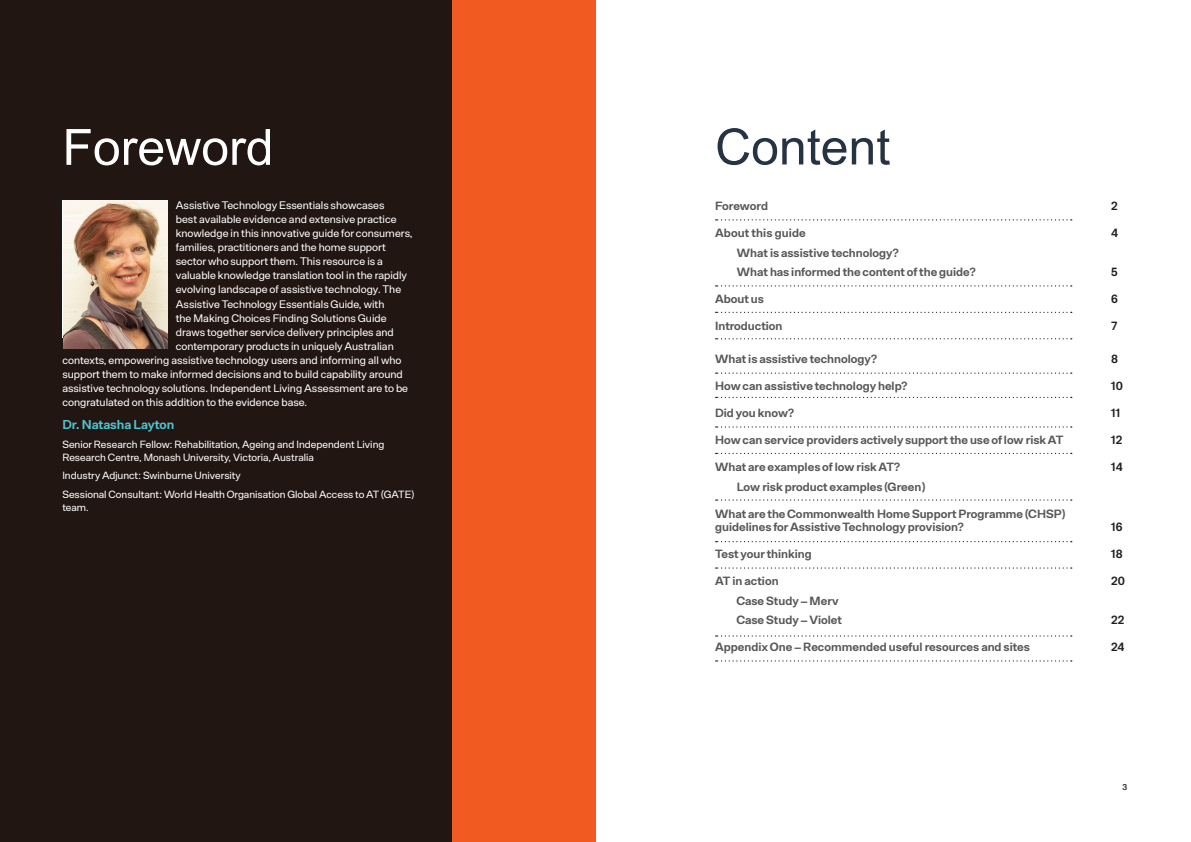
<style>
.page{position:relative;width:1191px;height:842px;background:#fff}
.page>*{position:absolute;margin:0;border:0;box-sizing:border-box;transform-origin:0 0}
.Page_Header_-_Blue{font:50px "Arial";color:#fff}
.Page_Header_-_Blue-2{font:50px "Arial";color:#263342}
.Blue_Text_-_Align_Ri{font:700 13px "Arbeit";color:#4dc4d1}
.Page_Section_Title{font:700 12px/13.5px "Arbeit";color:#57585a}
.Page_Section_Title-2{font:700 12px "Arbeit";color:#231f20}
.Page_Body_Text_-_Whi{font:11px "Arbeit";color:#fff}
.Page_Body_Text_-_Whi-2{font:10.5px/13px "Arbeit";color:#fff}
.t1{font:600 8.5px "Arbeit";color:#231f20}
</style>
<div class="page">
<div style="left:0;top:0;width:595px;height:842px;background:#f15a21"></div>
<div style="left:0;top:0;width:452px;height:842px;background:#221612"></div>
<svg style="left:715px;top:219px;width:356px;height:1px"></svg>
<svg style="left:715px;top:285px;width:356px;height:2px"></svg>
<svg style="left:715px;top:312px;width:356px;height:1px"></svg>
<svg style="left:715px;top:338px;width:356px;height:1px"></svg>
<svg style="left:715px;top:372px;width:356px;height:2px"></svg>
<svg style="left:715px;top:397px;width:356px;height:1px"></svg>
<svg style="left:715px;top:426px;width:356px;height:2px"></svg>
<svg style="left:715px;top:453px;width:356px;height:1px"></svg>
<svg style="left:715px;top:499px;width:356px;height:2px"></svg>
<svg style="left:715px;top:541px;width:356px;height:1px"></svg>
<svg style="left:715px;top:567px;width:356px;height:2px"></svg>
<svg style="left:715px;top:635px;width:356px;height:2px"></svg>
<svg style="left:715px;top:660px;width:356px;height:1px"></svg>
<img style="left:64px;top:201px;width:103px;height:148px">
<p class="Page_Header_-_Blue" style="left:62px;top:113px;width:213px">Foreword</p>
<p class="Page_Header_-_Blue-2" style="left:715px;top:112px;width:177px">Content</p>
<p class="Page_Section_Title" style="left:715px;top:200px;width:54px">Foreword</p>
<p class="Page_Section_Title-2" style="left:1111px;top:199px;width:8px">2</p>
<p class="Page_Section_Title" style="left:715px;top:227px;width:92px">About this guide</p>
<p class="Page_Section_Title-2" style="left:1111px;top:226px;width:9px">4</p>
<p class="Page_Section_Title" style="left:737px;top:246px;width:163px">What is assistive technology?</p>
<p class="Page_Section_Title" style="left:737px;top:266px;width:240px">What has informed the content of the guide?</p>
<p class="Page_Section_Title-2" style="left:1111px;top:265px;width:8px">5</p>
<p class="Page_Section_Title" style="left:715px;top:293px;width:50px">About us</p>
<p class="Page_Section_Title-2" style="left:1111px;top:292px;width:8px">6</p>
<p class="Page_Section_Title" style="left:715px;top:320px;width:69px">Introduction</p>
<p class="Page_Section_Title-2" style="left:1111px;top:319px;width:8px">7</p>
<p class="Page_Section_Title" style="left:715px;top:353px;width:163px">What is assistive technology?</p>
<p class="Page_Section_Title-2" style="left:1111px;top:352px;width:8px">8</p>
<p class="Page_Section_Title" style="left:715px;top:380px;width:194px">How can assistive technology help?</p>
<p class="Page_Section_Title-2" style="left:1111px;top:379px;width:13px">10</p>
<p class="Page_Section_Title" style="left:715px;top:407px;width:80px">Did you know?</p>
<p class="Page_Section_Title-2" style="left:1111px;top:406px;width:11px">11</p>
<p class="Page_Section_Title" style="left:715px;top:434px;width:350px">How can service providers actively support the use of low risk AT</p>
<p class="Page_Section_Title-2" style="left:1111px;top:433px;width:13px">12</p>
<p class="Page_Section_Title" style="left:715px;top:461px;width:186px">What are examples of low risk AT?</p>
<p class="Page_Section_Title-2" style="left:1111px;top:460px;width:13px">14</p>
<p class="Page_Section_Title" style="left:737px;top:480px;width:189px">Low risk product examples (Green)</p>
<p class="Page_Section_Title" style="left:715px;top:507px;width:351px">What are the Commonwealth Home Support Programme (CHSP) guidelines for Assistive Technology provision?</p>
<p class="Page_Body_Text_-_Whi" style="left:176px;top:199px;width:210px">Assistive Technology Essentials showcases</p>
<p class="Page_Body_Text_-_Whi" style="left:176px;top:213px;width:222px">best available evidence and extensive practice</p>
<p class="Page_Body_Text_-_Whi" style="left:176px;top:227px;width:238px">knowledge in this innovative guide for consumers,</p>
<p class="Page_Body_Text_-_Whi" style="left:176px;top:241px;width:211px">families, practitioners and the home support</p>
<p class="Page_Body_Text_-_Whi" style="left:176px;top:255px;width:209px">sector who support them. This resource is a</p>
<p class="Page_Body_Text_-_Whi" style="left:176px;top:269px;width:233px">valuable knowledge translation tool in the rapidly</p>
<p class="Page_Body_Text_-_Whi" style="left:176px;top:283px;width:227px">evolving landscape of assistive technology. The</p>
<p class="Page_Body_Text_-_Whi" style="left:176px;top:297px;width:210px">Assistive Technology Essentials Guide, with</p>
<p class="Page_Body_Text_-_Whi" style="left:176px;top:311px;width:212px">the Making Choices Finding Solutions Guide</p>
<p class="Page_Body_Text_-_Whi" style="left:176px;top:325px;width:219px">draws together service delivery principles and</p>
<p class="Page_Body_Text_-_Whi" style="left:176px;top:339px;width:219px">contemporary products in uniquely Australian</p>
<p class="Page_Body_Text_-_Whi" style="left:62px;top:353px;width:341px">contexts, empowering assistive technology users and informing all who</p>
<p class="Page_Body_Text_-_Whi" style="left:62px;top:367px;width:342px">support them to make informed decisions and to build capability around</p>
<p class="Page_Body_Text_-_Whi" style="left:62px;top:381px;width:347px">assistive technology solutions. Independent Living Assessment are to be</p>
<p class="Page_Body_Text_-_Whi" style="left:62px;top:395px;width:246px">congratulated on this addition to the evidence base.</p>
<p class="Blue_Text_-_Align_Ri" style="left:62px;top:417px;width:113px">Dr. Natasha Layton</p>
<p class="Page_Body_Text_-_Whi-2" style="left:62px;top:438px;width:323px">Senior Research Fellow: Rehabilitation, Ageing and Independent Living<br>Research Centre, Monash University, Victoria, Australia</p>
<p class="Page_Body_Text_-_Whi-2" style="left:62px;top:469px;width:180px">Industry Adjunct: Swinburne University</p>
<p class="Page_Body_Text_-_Whi-2" style="left:62px;top:488px;width:353px">Sessional Consultant: World Health Organisation Global Access to AT (GATE) team.</p>
<p class="Page_Section_Title-2" style="left:1111px;top:520px;width:13px">16</p>
<p class="Page_Section_Title" style="left:715px;top:548px;width:98px">Test your thinking</p>
<p class="Page_Section_Title-2" style="left:1111px;top:547px;width:13px">18</p>
<p class="Page_Section_Title" style="left:715px;top:575px;width:65px">AT in action</p>
<p class="Page_Section_Title-2" style="left:1111px;top:574px;width:15px">20</p>
<p class="Page_Section_Title" style="left:736px;top:594px;width:104px">Case Study – Merv</p>
<p class="Page_Section_Title" style="left:736px;top:614px;width:107px">Case Study – Violet</p>
<p class="Page_Section_Title-2" style="left:1111px;top:613px;width:15px">22</p>
<p class="Page_Section_Title" style="left:715px;top:641px;width:316px">Appendix One – Recommended useful resources and sites</p>
<p class="Page_Section_Title-2" style="left:1111px;top:640px;width:15px">24</p>
<p class="t1" style="left:1122px;top:782px;width:6px">3</p>
</div>
